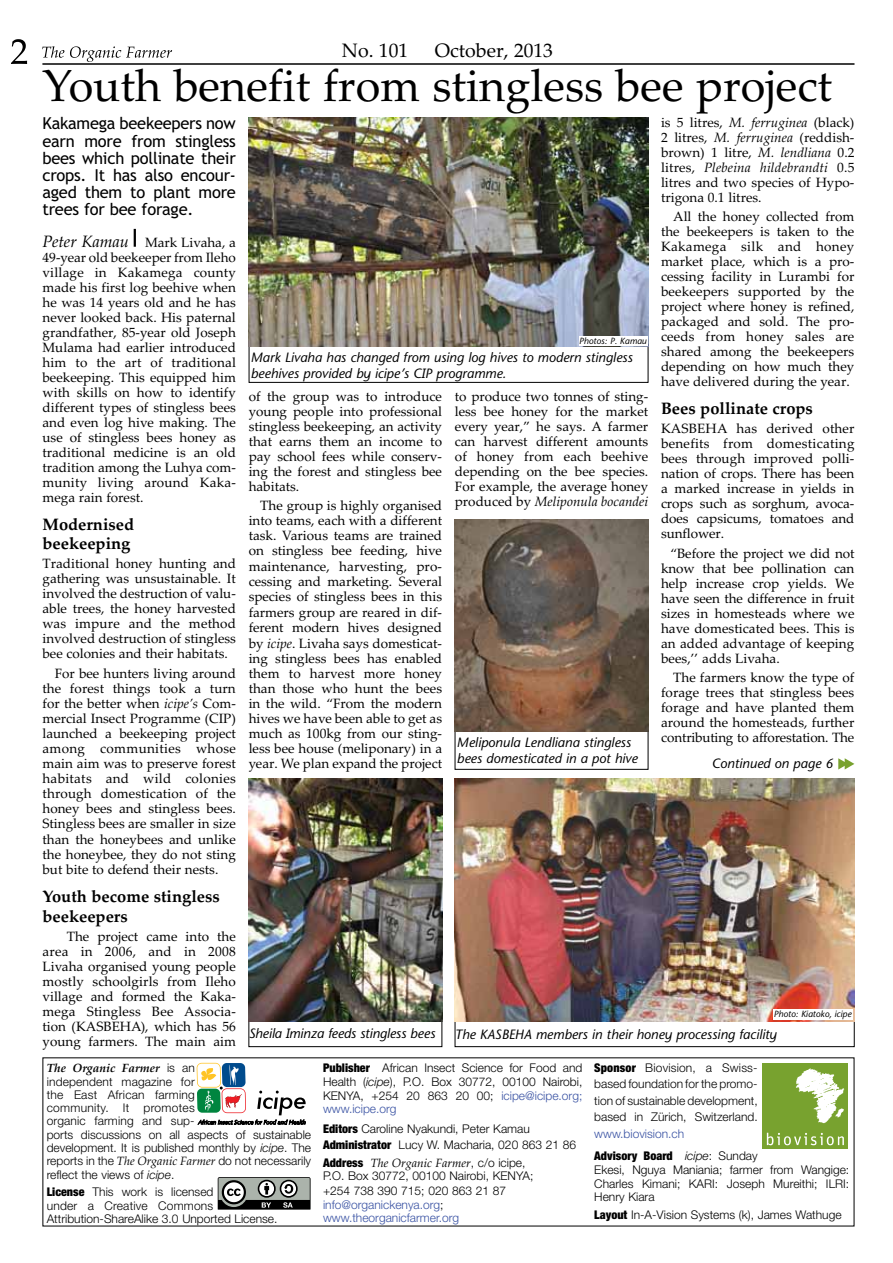
<style>
.page{position:relative;width:893px;height:1263px;background:#fff}
.page>*{position:absolute;margin:0;border:0;box-sizing:border-box;transform-origin:0 0}
.t1{font:45px "Palatino Linotype";color:#000}
.t2{font:19.5px "Palatino Linotype";color:#000}
.t3{font:16.5px/17.2px "Trebuchet MS";letter-spacing:-.015em;color:#000;text-align:justify}
.t4{font:700 16.5px/19.5px "Palatino Linotype";color:#000}
.t5{font:13.5px/15px "Palatino Linotype";color:#000;text-align:justify}
.t6{font:italic 500 13.5px/16.2px "Ruim Stone Sans";color:#000}
.t7{font:300 12px/13.4px "Helvetica Neue";color:#000}
.t8{font:300 12px/13.5px "Helvetica Neue";color:#3952a3}
.t9{font:italic 12px "Palatino Linotype";color:#000}
.t10{font:italic 700 12px "Palatino";color:#000}
.t11{font:italic 500 9px "Ruim Stone Sans";color:#000}
.s1{font-style:italic;font-size:16.5px}
.s2{font-style:italic}
.s3{font-family:"Helvetica Neue";font-weight:300;font-style:normal}
.s4{font-family:"Palatino";font-weight:400;font-style:italic}
.s5{font-weight:900;font-stretch:condensed}
.s6{color:#3952a3}
.s7{font-family:"Helvetica Neue";font-weight:900;font-style:normal;font-stretch:condensed}
.s8{color:#000}
.s9{font-weight:900;font-stretch:condensed;color:#000}
.s10{font-style:italic;color:#000}
</style>
<div class="page">
<hr style="left:43px;top:64px;width:811px;height:1px;background:#000">
<svg style="left:11px;top:39px;width:16px;height:25px"></svg>
<svg style="left:42px;top:46px;width:130px;height:16px"></svg>
<div style="left:249px;top:340px;width:399px;height:43px;border:1px solid #000"></div>
<div style="left:763px;top:1064px;width:85px;height:85px;background:#78a22f"></div>
<svg style="left:767px;top:1133px;width:77px;height:12px"></svg>
<img style="left:796px;top:1068px;width:49px;height:56px">
<svg style="left:218px;top:1177px;width:92px;height:33px;background:#747774"></svg>
<svg style="left:197px;top:1063px;width:109px;height:62px"></svg>
<svg style="left:134px;top:229px;width:2px;height:18px"></svg>
<img style="left:249px;top:117px;width:399px;height:229px">
<div style="left:249px;top:1017px;width:193px;height:30px;border:1px solid #000"></div>
<img style="left:249px;top:778px;width:193px;height:243px">
<svg style="left:455px;top:722px;width:399px;height:325px"></svg>
<img style="left:455px;top:520px;width:193px;height:211px">
<div style="left:455px;top:777px;width:5px;height:234px;background:#fff"></div>
<img style="left:455px;top:778px;width:399px;height:243px">
<svg style="left:838px;top:758px;width:16px;height:12px"></svg>
<div style="left:579px;top:336px;width:68px;height:9px;background:#fff"></div>
<div style="left:774px;top:1009px;width:79px;height:11px;background:#fff"></div>
<h2 class="t2" style="left:342px;top:43px;width:68px">No. 101</h2>
<h2 class="t2" style="left:435px;top:43px;width:120px">October, 2013</h2>
<h1 class="t1" style="left:43px;top:69px;width:791px">Youth benefit from stingless bee project</h1>
<p class="t3" style="left:43px;top:116px;width:195px">Kakamega beekeepers now earn more from stingless bees which pollinate their crops. It has also encour&shy;aged them to plant more trees for bee forage.</p>
<p class="t5" style="left:42px;top:236px;width:195px"><span class="s1">Peter Kamau</span> Mark Livaha, a 49-year old beekeeper from Ileho village in Kakamega county made his first log beehive when he was 14 years old and he has never looked back. His paternal grandfather, 85-year old Joseph Mulama had earlier introduced him to the art of traditional beekeeping. This equipped him with skills on how to identify different types of stingless bees and even log hive making. The use of stingless bees honey as traditional medicine is an old tradition among the Luhya com&shy;munity living around Kaka&shy;mega rain forest.</p>
<p class="t4" style="left:43px;top:516px;width:93px">Modernised beekeeping</p>
<p class="t5" style="left:43px;top:558px;width:195px">Traditional honey hunting and gathering was unsustainable. It involved the destruction of valu&shy;able trees, the honey harvested was impure and the method involved destruction of stingless bee colonies and their habitats.</p>
<p class="t5" style="left:43px;top:667px;width:195px;text-indent:12px">For bee hunters living around the forest things took a turn for the better when <span class="s2">icipe’s</span> Com&shy;mercial Insect Programme (CIP) launched a beekeeping project among communities whose main aim was to preserve forest habitats and wild colonies through domestication of the honey bees and stingless bees.<br>Stingless bees are smaller in size than the honeybees and unlike the honeybee, they do not sting but bite to defend their nests.</p>
<p class="t4" style="left:43px;top:889px;width:179px">Youth become stingless beekeepers</p>
<p class="t5" style="left:43px;top:930px;width:195px;text-indent:24px">The project came into the area in 2006, and in 2008<br>Livaha organised young people mostly schoolgirls from Ileho village and formed the Kaka&shy;mega Stingless Bee Associa&shy;tion (KASBEHA), which has 56 young farmers. The main aim</p>
<p class="t11" style="left:579px;top:337px;width:69px">Photos: P. Kamau</p>
<p class="t6" style="left:251px;top:350px;width:383px">Mark Livaha has changed from using log hives to modern stingless beehives provided by icipe’s CIP programme.</p>
<p class="t5" style="left:249px;top:391px;width:195px">of the group was to introduce young people into professional stingless beekeeping, an activity that earns them an income to pay school fees while conserv&shy;ing the forest and stingless bee habitats.</p>
<p class="t5" style="left:249px;top:500px;width:195px;text-indent:12px">The group is highly organised into teams, each with a different task. Various teams are trained on stingless bee feeding, hive maintenance, harvesting, pro&shy;cessing and marketing. Several species of stingless bees in this farmers group are reared in dif&shy;ferent modern hives designed by <span class="s2">icipe</span>. Livaha says domesticat&shy;ing stingless bees has enabled them to harvest more honey than those who hunt the bees in the wild. “From the modern hives we have been able to get as much as 100kg from our sting&shy;less bee house (meliponary) in a year. We plan expand the project</p>
<p class="t5" style="left:455px;top:391px;width:195px">to produce two tonnes of sting&shy;less bee honey for the market every year,” he says. A farmer can harvest different amounts of honey from each beehive depending on the bee species.<br>For example, the average honey produced by <span class="s2">Meliponula bocandei</span></p>
<p class="t6" style="left:457px;top:736px;width:182px">Meliponula Lendliana stingless bees domesticated in a pot hive</p>
<p class="t5" style="left:661px;top:117px;width:195px">is 5 litres, <span class="s2">M. ferruginea</span> (black)<br>2 litres, <span class="s2">M. ferruginea</span> (reddish&shy;brown) 1 litre, <span class="s2">M. lendliana</span> 0.2 litres, <span class="s2">Plebeina hildebrandti</span> 0.5 litres and two species of Hypo&shy;trigona 0.1 litres.</p>
<p class="t5" style="left:661px;top:211px;width:195px;text-indent:12px">All the honey collected from the beekeepers is taken to the Kakamega silk and honey market place, which is a pro&shy;cessing facility in Lurambi for beekeepers supported by the project where honey is refined, packaged and sold. The pro&shy;ceeds from honey sales are shared among the beekeepers depending on how much they have delivered during the year.</p>
<p class="t4" style="left:661px;top:401px;width:153px">Bees pollinate crops</p>
<p class="t5" style="left:661px;top:423px;width:195px">KASBEHA has derived other benefits from domesticating bees through improved polli&shy;nation of crops. There has been a marked increase in yields in crops such as sorghum, avoca&shy;does capsicums, tomatoes and sunflower.</p>
<p class="t5" style="left:661px;top:547px;width:195px;text-indent:9px">“Before the project we did not know that bee pollination can help increase crop yields. We have seen the difference in fruit sizes in homesteads where we have domesticated bees. This is an added advantage of keeping bees,’’ adds Livaha.</p>
<p class="t5" style="left:661px;top:671px;width:195px;text-indent:12px">The farmers know the type of forage trees that stingless bees forage and have planted them around the homesteads, further contributing to afforestation. The</p>
<p class="t6" style="left:712px;top:757px;width:123px">Continued on page 6</p>
<p class="t11" style="left:774px;top:1011px;width:79px">Photo: Kiatoko, icipe</p>
<p class="t6" style="left:249px;top:1026px;width:188px">Sheila Iminza feeds stingless bees</p>
<p class="t6" style="left:455px;top:1028px;width:323px">The KASBEHA members in their honey processing facility</p>
<p class="t10" style="left:47px;top:1063px;width:149px">The Organic Farmer <span class="s3">is an</span></p>
<p class="t7" style="left:47px;top:1076px;width:266px">independent magazine for<br>the East African farming<br>community. It promotes<br>organic farming and sup-<br>ports discussions on all aspects of sustainable development. It is published monthly by <span class="s2">icipe</span>. The reports in the <span class="s4">The Organic Farmer</span> do not necessarily reflect the views of <span class="s2">icipe</span>.</p>
<p class="t7" style="left:47px;top:1187px;width:232px"><span class="s5">License</span> This work is licensed<br>under a Creative Commons<br>Attribution-ShareAlike 3.0 Unported License.</p>
<p class="t7" style="left:323px;top:1062px;width:261px;line-height:13.8px;text-align:justify"><span class="s5">Publisher</span> African Insect Science for Food and Health (<span class="s2">icipe</span>), P.O. Box 30772, 00100 Nairobi, KENYA, +254 20 863 20 00; <span class="s6">icipe@icipe.org; www.icipe.org</span></p>
<p class="t7" style="left:323px;top:1123px;width:254px;line-height:15.3px"><span class="s5">Editors</span> Caroline Nyakundi, Peter Kamau<br><span class="s5">Administrator</span> Lucy W. Macharia, 020 863 21 86</p>
<p class="t9" style="left:323px;top:1158px;width:204px"><span class="s7">Address</span> The Organic Farmer<span class="s3">, c/o icipe,</span></p>
<p class="t7" style="left:323px;top:1169px;width:212px;line-height:15.3px">P.O. Box 30772, 00100 Nairobi, KENYA; +254 738 390 715; 020 863 21 87</p>
<p class="t8" style="left:323px;top:1199px;width:138px">info@organickenya.org<span class="s8">; </span>www.theorganicfarmer.org</p>
<p class="t7" style="left:594px;top:1061px;width:165px;line-height:16.4px;text-align:justify"><span class="s5">Sponsor</span> Biovision, a Swiss&shy;based foundation for the promo&shy;tion of sustainable development, based in Zürich, Switzerland.</p>
<p class="t8" style="left:594px;top:1124px;width:165px;line-height:22.2px">www.biovision.ch<br><span class="s9">Advisory Board</span> <span class="s10">icipe</span><span class="s8">: Sunday</span></p>
<p class="t7" style="left:594px;top:1164px;width:256px;line-height:13.8px;text-align:justify">Ekesi, Nguya Maniania; farmer from Wangige:<br>Charles Kimani; KARI: Joseph Mureithi; ILRI:<br>Henry Kiara</p>
<p class="t7" style="left:594px;top:1210px;width:249px"><span class="s5">Layout</span> In-A-Vision Systems (k), James Wathuge</p>
</div>
